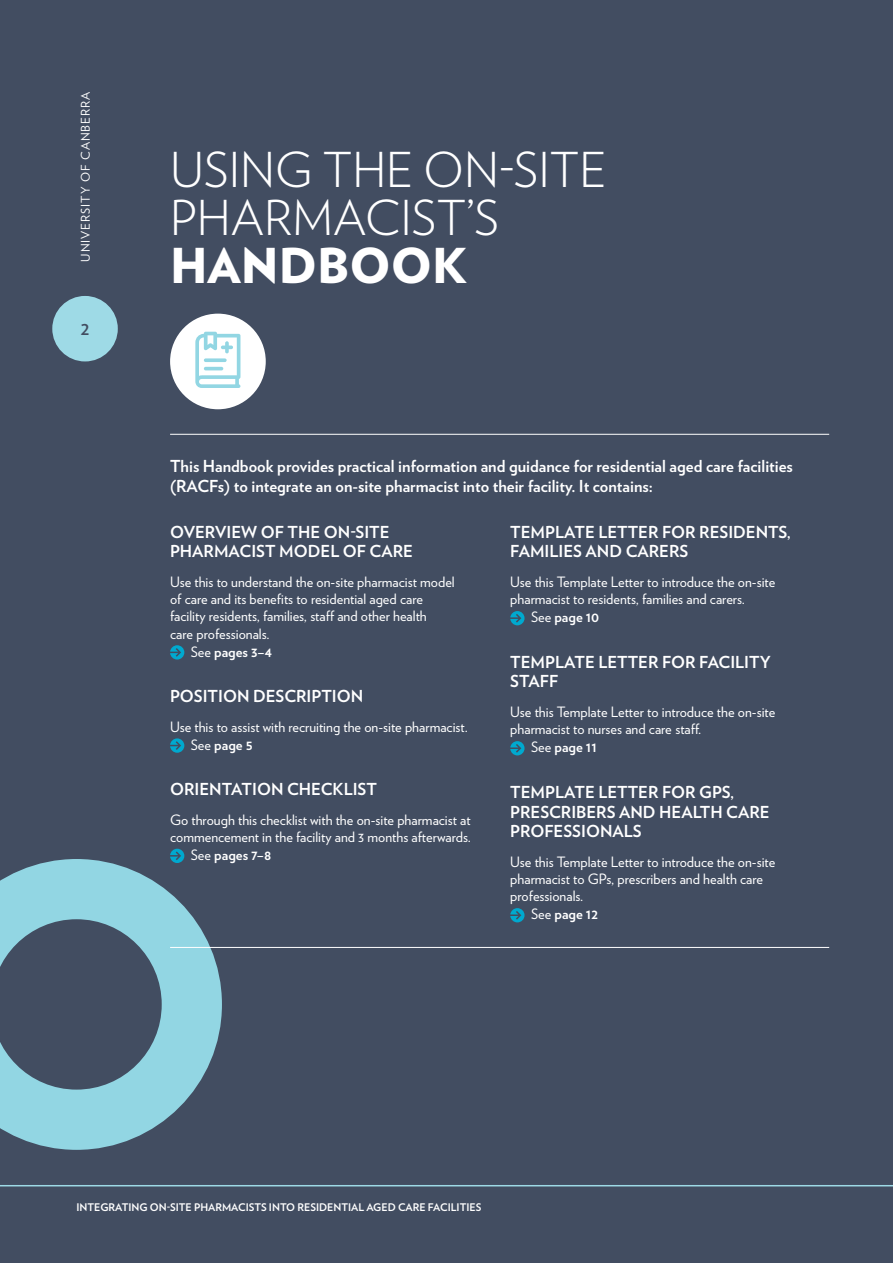
<style>
.page{position:relative;width:893px;height:1263px;background:#424d61}
.page>*{position:absolute;margin:0;border:0;box-sizing:border-box;transform-origin:0 0}
.t1{font:300 48px/48px "Verlag";color:#fff}
.t2{font:900 48px "Verlag";color:#fff}
.t3{font:700 16.5px/19.8px "Verlag";color:#fff}
.t4{font:700 15px "Verlag";color:#424d61}
.t5{font:14.25px/18px "Verlag";color:#fff}
.t6{font:700 14.25px "Verlag";color:#fff}
.t7{font:12px "Verlag";letter-spacing:.08em;color:#fff}
.t8{font:700 10.5px "Verlag";color:#fff}
.s1{font-weight:400}
.s2{font-weight:700}
</style>
<div class="page">
<svg style="left:0;top:859px;width:222px;height:291px"></svg>
<div style="left:52px;top:296px;width:66px;height:65px;background:#9edae6;border-radius:50%"></div>
<hr style="left:0;top:1185px;width:893px;height:1px;background:#9edae6">
<svg style="left:170px;top:645px;width:14px;height:14px"></svg>
<svg style="left:170px;top:738px;width:14px;height:15px"></svg>
<svg style="left:170px;top:849px;width:14px;height:14px"></svg>
<svg style="left:510px;top:611px;width:15px;height:14px"></svg>
<svg style="left:510px;top:741px;width:15px;height:14px"></svg>
<svg style="left:510px;top:908px;width:15px;height:14px"></svg>
<hr style="left:170px;top:947px;width:659px;height:1px;background:#fff">
<div style="left:170px;top:314px;width:96px;height:95px;background:#fff;border-radius:50%"></div>
<hr style="left:170px;top:434px;width:659px;height:1px;background:#fff">
<svg style="left:195px;top:332px;width:46px;height:56px"></svg>
<p class="t7" style="left:77px;top:261px;width:171px;rotate:-90deg">UNIVERSITY OF CANBERRA</p>
<p class="t4" style="left:81px;top:317px;width:10px">2</p>
<h1 class="t1" style="left:170px;top:143px;width:438px">USING THE ON-SITE<br>PHARMACIST’S</h1>
<h1 class="t2" style="left:170px;top:226px;width:299px">HANDBOOK</h1>
<p class="t3" style="left:170px;top:456px;width:624px">This Handbook provides practical information and guidance for residential aged care facilities (RACFs) to integrate an on-site pharmacist into their facility. It contains:</p>
<p class="t3" style="left:170px;top:521px;width:244px">OVERVIEW OF THE ON-SITE<br>PHARMACIST MODEL OF CARE</p>
<p class="t5" style="left:170px;top:572px;width:286px">Use this to understand the on-site pharmacist model</p>
<p class="t5" style="left:170px;top:589px;width:254px">of care and its benefits to residential aged care</p>
<p class="t5" style="left:170px;top:607px;width:258px">facility residents, families, staff and other health</p>
<p class="t5" style="left:170px;top:624px;width:101px">care professionals.</p>
<p class="t6" style="left:191px;top:640px;width:83px"><span class="s1">See</span> pages 3–4</p>
<p class="t3" style="left:170px;top:685px;width:195px">POSITION DESCRIPTION</p>
<p class="t5" style="left:191px;top:717px;width:279px;text-indent:-21px">Use this to assist with recruiting the on-site pharmacist.<br>See <span class="s2">page 5</span></p>
<p class="t3" style="left:170px;top:778px;width:208px">ORIENTATION CHECKLIST</p>
<p class="t5" style="left:170px;top:810px;width:302px">Go through this checklist with the on-site pharmacist at</p>
<p class="t5" style="left:170px;top:827px;width:302px">commencement in the facility and 3 months afterwards.</p>
<p class="t6" style="left:191px;top:844px;width:82px"><span class="s1">See</span> pages 7–8</p>
<p class="t3" style="left:510px;top:521px;width:282px">TEMPLATE LETTER FOR RESIDENTS,<br>FAMILIES AND CARERS</p>
<p class="t5" style="left:510px;top:572px;width:267px">Use this Template Letter to introduce the on-site</p>
<p class="t5" style="left:510px;top:589px;width:236px">pharmacist to residents, families and carers.</p>
<p class="t6" style="left:531px;top:606px;width:70px"><span class="s1">See</span> page 10</p>
<p class="t3" style="left:510px;top:651px;width:262px">TEMPLATE LETTER FOR FACILITY<br>STAFF</p>
<p class="t5" style="left:510px;top:702px;width:267px">Use this Template Letter to introduce the on-site</p>
<p class="t5" style="left:510px;top:720px;width:193px">pharmacist to nurses and care staff.</p>
<p class="t6" style="left:531px;top:736px;width:67px"><span class="s1">See</span> page 11</p>
<p class="t3" style="left:510px;top:781px;width:261px">TEMPLATE LETTER FOR GPS,<br>PRESCRIBERS AND HEALTH CARE<br>PROFESSIONALS</p>
<p class="t5" style="left:510px;top:852px;width:267px">Use this Template Letter to introduce the on-site</p>
<p class="t5" style="left:510px;top:869px;width:254px">pharmacist to GPs, prescribers and health care</p>
<p class="t5" style="left:510px;top:886px;width:75px">professionals.</p>
<p class="t6" style="left:531px;top:903px;width:68px"><span class="s1">See</span> page 12</p>
<p class="t8" style="left:77px;top:1199px;width:406px">INTEGRATING ON-SITE PHARMACISTS INTO RESIDENTIAL AGED CARE FACILITIES</p>
</div>
